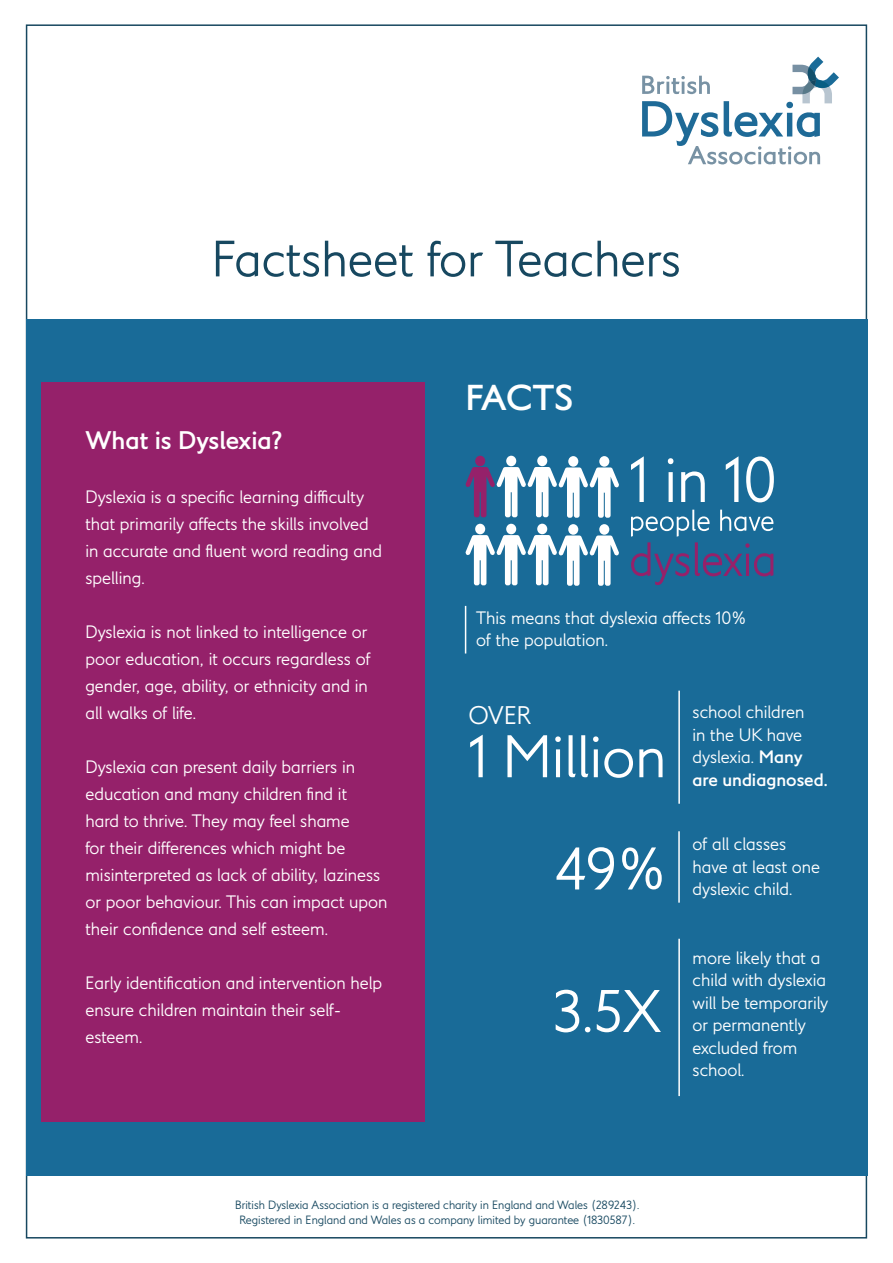
<style>
.page{position:relative;width:893px;height:1263px;background:#fff}
.page>*{position:absolute;margin:0;border:0;box-sizing:border-box;transform-origin:0 0}
.t1{font:500 60px "LDN Kono BDA";color:#fff}
.t2{font:500 51px "LDN Kono BDA";color:#174860}
.t3{font:700 36px "LDN Kono BDA";letter-spacing:-.01em;color:#fff}
.t4{font:700 25.5px "LDN Kono BDA";color:#fff}
.t5{font:500 25.5px "LDN Kono BDA";color:#fff}
.t6{font:500 18px/27px "LDN Kono BDA";color:#fff}
.t7{font:500 12px/14.4px "LDN Kono BDA";color:#174860;text-align:center}
.s1{font-weight:700}
</style>
<div class="page">
<svg style="left:642px;top:57px;width:197px;height:107px"></svg>
<div style="left:26px;top:319px;width:841px;height:857px;background:#196b98"></div>
<div style="left:42px;top:383px;width:383px;height:739px;background:#95216a"></div>
<svg style="left:631px;top:456px;width:13px;height:46px"></svg>
<svg style="left:668px;top:458px;width:5px;height:44px"></svg>
<svg style="left:681px;top:471px;width:24px;height:31px"></svg>
<svg style="left:726px;top:456px;width:12px;height:46px"></svg>
<svg style="left:746px;top:456px;width:28px;height:46px"></svg>
<svg style="left:631px;top:510px;width:142px;height:75px"></svg>
<div style="left:475px;top:456px;width:10px;height:10px;background:#95216a;border-radius:50%"></div>
<div style="left:506px;top:456px;width:10px;height:10px;background:#fff;border-radius:50%"></div>
<div style="left:537px;top:456px;width:10px;height:10px;background:#fff;border-radius:50%"></div>
<div style="left:568px;top:456px;width:10px;height:11px;background:#fff;border-radius:50%"></div>
<div style="left:599px;top:456px;width:10px;height:11px;background:#fff;border-radius:50%"></div>
<svg style="left:465px;top:467px;width:154px;height:51px"></svg>
<div style="left:475px;top:524px;width:10px;height:10px;background:#fff;border-radius:50%"></div>
<div style="left:506px;top:524px;width:10px;height:10px;background:#fff;border-radius:50%"></div>
<div style="left:537px;top:524px;width:10px;height:10px;background:#fff;border-radius:50%"></div>
<div style="left:568px;top:524px;width:10px;height:11px;background:#fff;border-radius:50%"></div>
<div style="left:599px;top:524px;width:10px;height:11px;background:#fff;border-radius:50%"></div>
<svg style="left:465px;top:535px;width:154px;height:51px"></svg>
<hr style="left:678px;top:831px;width:2px;height:72px;background:#fff">
<hr style="left:678px;top:691px;width:2px;height:113px;background:#fff">
<hr style="left:678px;top:939px;width:2px;height:157px;background:#fff">
<hr style="left:465px;top:606px;width:1px;height:47px;background:#fff">
<p class="t2" style="left:212px;top:229px;width:471px">Factsheet for Teachers</p>
<p class="t4" style="left:85px;top:424px;width:198px">What is Dyslexia?</p>
<p class="t6" style="left:85px;top:483px;width:298px">Dyslexia is a specific learning difficulty that primarily affects the skills involved in accurate and fluent word reading and spelling.</p>
<p class="t6" style="left:85px;top:618px;width:287px">Dyslexia is not linked to intelligence or poor education, it occurs regardless of gender, age, ability, or ethnicity and in all walks of life.</p>
<p class="t6" style="left:85px;top:753px;width:304px">Dyslexia can present daily barriers in education and many children find it<br>hard to thrive. They may feel shame<br>for their differences which might be misinterpreted as lack of ability, laziness or poor behaviour. This can impact upon their confidence and self esteem.</p>
<p class="t6" style="left:85px;top:969px;width:298px">Early identification and intervention help ensure children maintain their self&shy;esteem.</p>
<p class="t3" style="left:466px;top:376px;width:109px">FACTS</p>
<p class="t6" style="left:476px;top:606px;width:272px;line-height:22.5px">This means that dyslexia affects 10% of the population.</p>
<p class="t5" style="left:468px;top:700px;width:64px">OVER</p>
<p class="t1" style="left:469px;top:722px;width:199px">1 Million</p>
<p class="t1" style="left:554px;top:834px;width:114px">49%</p>
<p class="t1" style="left:554px;top:976px;width:109px">3.5X</p>
<p class="t6" style="left:693px;top:701px;width:137px;line-height:22.5px">school children<br>in the UK have dyslexia. <span class="s1">Many are undiagnosed.</span></p>
<p class="t6" style="left:693px;top:833px;width:129px;line-height:22.5px">of all classes have at least one</p>
<p class="t6" style="left:693px;top:875px;width:102px">dyslexic child.</p>
<p class="t6" style="left:693px;top:946px;width:137px;line-height:22.5px">more likely that a child with dyslexia will be temporarily or permanently excluded from school.</p>
<p class="t7" style="left:235px;top:1198px;width:406px">British Dyslexia Association is a registered charity in England and Wales (289243).<br>Registered in England and Wales as a company limited by guarantee (1830587).</p>
</div>
